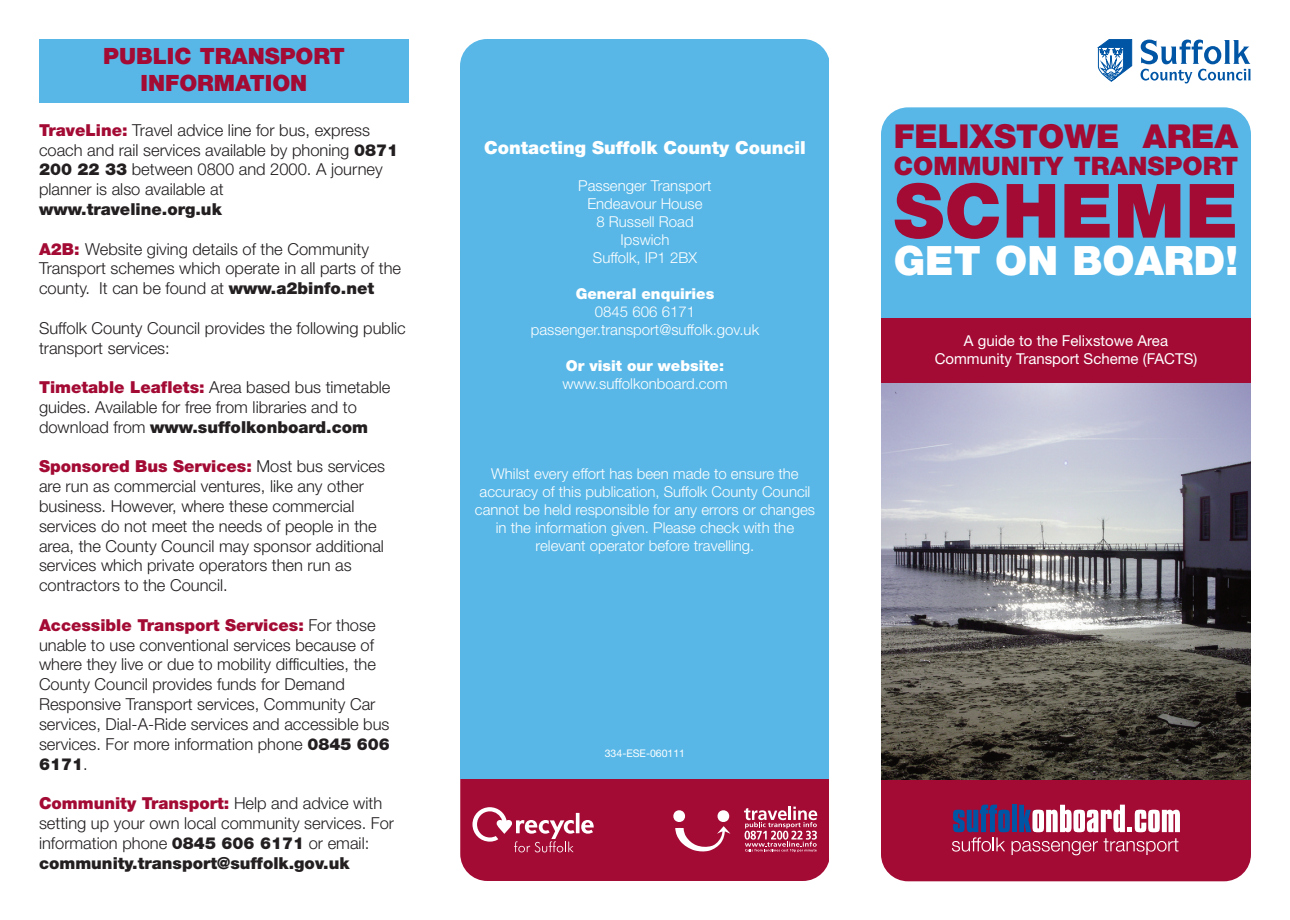
<style>
.page{position:relative;width:1290px;height:920px;background:#fff}
.page>*{position:absolute;margin:0;border:0;box-sizing:border-box;transform-origin:0 0}
.t1{font:900 75px "Helvetica Neue LT";letter-spacing:.01em;color:#a30a34}
.t2{font:900 40.5px "Helvetica Neue LT";color:#fff}
.t3{font:900 33px "Helvetica Neue LT";color:#a30a34}
.t4{font:900 25.5px "Helvetica Neue LT";color:#a30a34}
.t5{font:900 22.5px/27px "Helvetica Neue LT";color:#a30a34;text-align:center}
.t6{font:900 18px "Helvetica Neue LT";color:#fff}
.t7{font:300 16.5px/19.8px "Helvetica Neue LT";color:#231f20}
.t8{font:900 16.5px "Helvetica Neue LT";color:#231f20}
.t9{font:300 15px/18px "Helvetica Neue LT";color:#fff;text-align:center}
.t10{font:15px/18px "Helvetica Neue LT";color:#fff;text-align:center}
.t11{font:900 15px "Helvetica Neue LT";color:#fff}
.t12{font:10.5px "Helvetica Neue LT";color:#fff}
.s1{font-weight:900;color:#a30a34}
.s2{font-weight:900}
</style>
<div class="page">
<div style="left:460px;top:228px;width:370px;height:653px;background:#a30a34;border-radius:27px"></div>
<div style="left:460px;top:39px;width:370px;height:740px;background:#58b7e7;border-radius:27px"></div>
<svg style="left:472px;top:807px;width:122px;height:45px"></svg>
<svg style="left:673px;top:810px;width:57px;height:42px"></svg>
<hr style="left:788px;top:806px;width:3px;height:14px;background:#fff">
<svg style="left:744px;top:807px;width:73px;height:45px"></svg>
<svg style="left:1098px;top:39px;width:34px;height:43px"></svg>
<svg style="left:1140px;top:40px;width:111px;height:43px"></svg>
<div style="left:881px;top:206px;width:370px;height:675px;background:#a30a34;border-radius:27px"></div>
<svg style="left:952px;top:805px;width:228px;height:50px"></svg>
<div style="left:881px;top:107px;width:370px;height:638px;background:#58b7e7;border-radius:27px"></div>
<img style="left:881px;top:383px;width:370px;height:396px">
<div style="left:881px;top:319px;width:370px;height:64px;background:#a30a34"></div>
<div style="left:39px;top:39px;width:370px;height:64px;background:#58b7e7"></div>
<div style="left:460px;top:730px;width:370px;height:49px;background:#58b7e7"></div>
<h3 class="t5" style="left:103px;top:44px;width:243px">PUBLIC TRANSPORT<br>INFORMATION</h3>
<p class="t7" style="left:39px;top:122px;width:361px"><span class="s1">TraveLine:</span> Travel advice line for bus, express coach and rail services available by phoning <span class="s2">0871<br>200 22 33</span> between 0800 and 2000. A journey planner is also available at</p>
<p class="t8" style="left:39px;top:203px;width:184px">www.traveline.org.uk</p>
<p class="t7" style="left:39px;top:240px;width:364px"><span class="s1">A2B:</span> Website giving details of the Community<br>Transport schemes which operate in all parts of the county. It can be found at <span class="s2">www.a2binfo.net</span></p>
<p class="t7" style="left:39px;top:320px;width:368px">Suffolk County Council provides the following public transport services:</p>
<p class="t7" style="left:39px;top:379px;width:353px"><span class="s1">Timetable Leaflets:</span> Area based bus timetable guides. Available for free from libraries and to download from <span class="s2">www.suffolkonboard.com</span></p>
<p class="t7" style="left:39px;top:458px;width:348px"><span class="s1">Sponsored Bus Services:</span> Most bus services are run as commercial ventures, like any other business. However, where these commercial services do not meet the needs of people in the area, the County Council may sponsor additional services which private operators then run as contractors to the Council.</p>
<p class="t7" style="left:39px;top:617px;width:352px"><span class="s1">Accessible Transport Services:</span> For those unable to use conventional services because of where they live or due to mobility difficulties, the County Council provides funds for Demand Responsive Transport services, Community Car services, Dial-A-Ride services and accessible bus services. For more information phone <span class="s2">0845 606<br>6171</span>.</p>
<p class="t7" style="left:39px;top:795px;width:357px"><span class="s1">Community Transport:</span> Help and advice with setting up your own local community services. For information phone <span class="s2">0845 606 6171</span> or email: <span class="s2">community.transport@suffolk.gov.uk</span></p>
<p class="t6" style="left:484px;top:141px;width:323px">Contacting Suffolk County Council</p>
<p class="t9" style="left:578px;top:178px;width:135px">Passenger Transport<br>Endeavour House<br>8 Russell Road<br>Ipswich<br>Suffolk, IP1 2BX</p>
<p class="t11" style="left:576px;top:289px;width:140px">General enquiries</p>
<p class="t9" style="left:531px;top:304px;width:230px">0845 606 6171 passenger.transport@suffolk.gov.uk</p>
<p class="t11" style="left:566px;top:361px;width:160px">Or visit our website:</p>
<p class="t9" style="left:562px;top:376px;width:167px">www.suffolkonboard.com</p>
<p class="t9" style="left:475px;top:466px;width:342px">Whilst every effort has been made to ensure the accuracy of this publication, Suffolk County Council cannot be held responsible for any errors or changes in the information given. Please check with the relevant operator before travelling.</p>
<p class="t12" style="left:605px;top:750px;width:82px">334-ESE-060111</p>
<h3 class="t3" style="left:894px;top:124px;width:346px">FELIXSTOWE AREA</h3>
<h3 class="t4" style="left:894px;top:156px;width:346px">COMMUNITY TRANSPORT</h3>
<h1 class="t1" style="left:894px;top:184px;width:346px">SCHEME</h1>
<h2 class="t2" style="left:894px;top:247px;width:346px">GET ON BOARD!</h2>
<p class="t10" style="left:935px;top:333px;width:264px">A guide to the Felixstowe Area<br>Community Transport Scheme (FACTS)</p>
</div>
